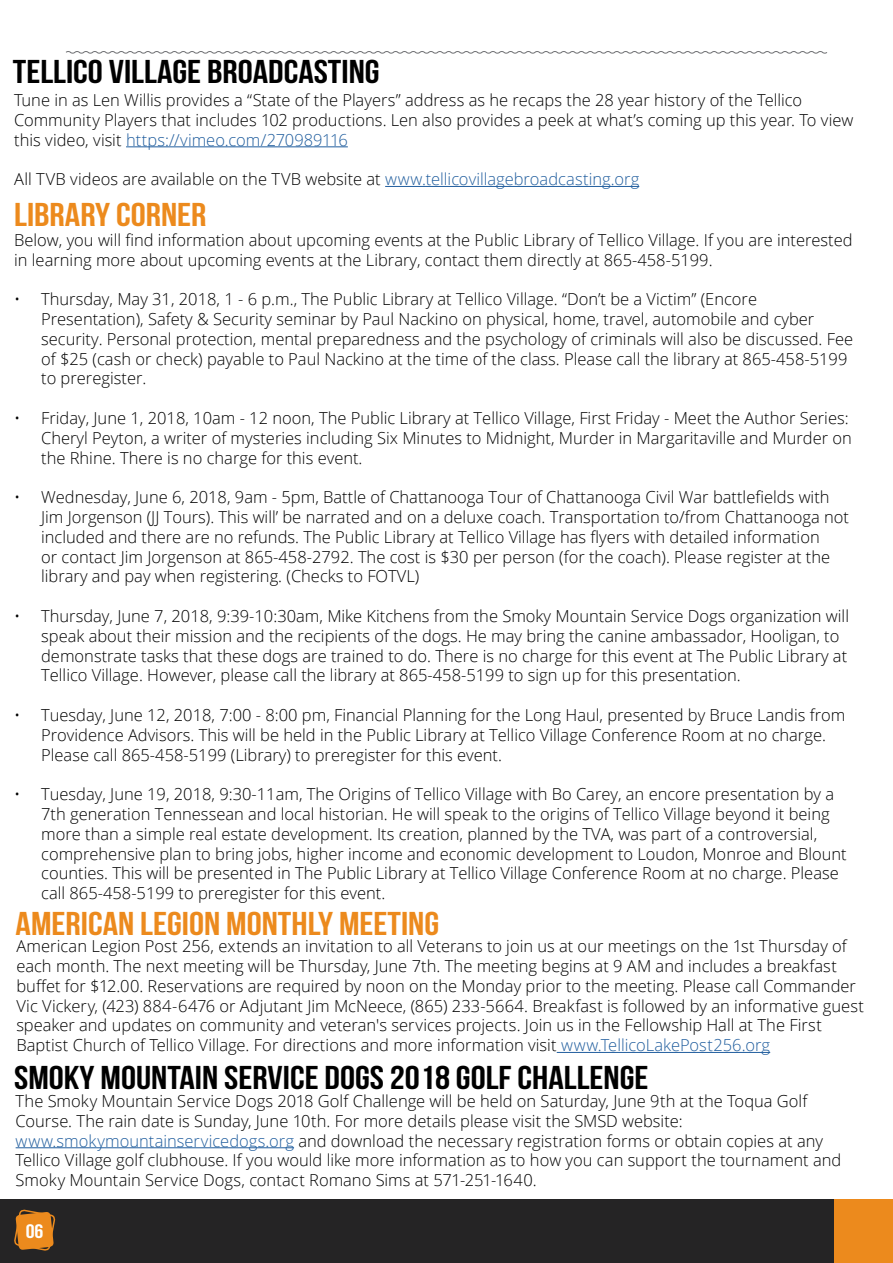
<style>
.page{position:relative;width:893px;height:1263px;background:#fff}
.page>*{position:absolute;margin:0;border:0;box-sizing:border-box;transform-origin:0 0}
.t1{font:700 33px "Bebas Neue";color:#000;scale:1.15 1}
.t2{font:700 33px "Bebas Neue";color:#ec8a1d;scale:1.15 1}
.t3{font:700 19.5px "Bebas Neue";color:#fff;scale:1.15 1}
.t4{font:300 16.5px/19.8px "Open Sans";color:#000}
.s1{color:#215e9e}
</style>
<div class="page">
<div style="left:0;top:1199px;width:893px;height:64px;background:#252425"></div>
<div style="left:835px;top:1199px;width:58px;height:64px;background:#ec8a1d"></div>
<svg style="left:14px;top:1209px;width:42px;height:42px"></svg>
<svg style="left:66px;top:51px;width:762px;height:3px"></svg>
<hr style="left:16px;top:1147px;width:278px;height:1px;background:#215e9e">
<hr style="left:557px;top:1052px;width:213px;height:1px;background:#215e9e">
<hr style="left:126px;top:146px;width:222px;height:1px;background:#215e9e">
<hr style="left:385px;top:186px;width:254px;height:1px;background:#215e9e">
<h1 class="t1" style="left:13px;top:54px;width:320px">TELLICO VILLAGE BROADCASTING</h1>
<p class="t4" style="left:14px;top:90px;width:841px">Tune in as Len Willis provides a “State of the Players” address as he recaps the 28 year history of the Tellico<br>Community Players that includes 102 productions. Len also provides a peek at what’s coming up this year. To view this video, visit <span class="s1">https://vimeo.com/270989116</span></p>
<p class="t4" style="left:14px;top:169px;width:627px">All TVB videos are available on the TVB website at <span class="s1">www.tellicovillagebroadcasting.org</span></p>
<h1 class="t2" style="left:14px;top:197px;width:169px">LIBRARY CORNER</h1>
<p class="t4" style="left:14px;top:229px;width:840px">Below, you will find information about upcoming events at the Public Library of Tellico Village. If you are interested in learning more about upcoming events at the Library, contact them directly at 865-458-5199.</p>
<p class="t4" style="left:41px;top:289px;width:814px;text-indent:-27px">• Thursday, May 31, 2018, 1 - 6 p.m., The Public Library at Tellico Village. “Don’t be a Victim” (Encore Presentation), Safety &amp; Security seminar by Paul Nackino on physical, home, travel, automobile and cyber security. Personal protection, mental preparedness and the psychology of criminals will also be discussed. Fee of $25 (cash or check) payable to Paul Nackino at the time of the class. Please call the library at 865-458-5199 to preregister.</p>
<p class="t4" style="left:41px;top:408px;width:812px;text-indent:-27px">• Friday, June 1, 2018, 10am - 12 noon, The Public Library at Tellico Village, First Friday - Meet the Author Series:<br>Cheryl Peyton, a writer of mysteries including Six Minutes to Midnight, Murder in Margaritaville and Murder on the Rhine. There is no charge for this event.</p>
<p class="t4" style="left:41px;top:487px;width:809px;text-indent:-27px">• Wednesday, June 6, 2018, 9am - 5pm, Battle of Chattanooga Tour of Chattanooga Civil War battlefields with Jim Jorgenson (JJ Tours). This will’ be narrated and on a deluxe coach. Transportation to/from Chattanooga not included and there are no refunds. The Public Library at Tellico Village has flyers with detailed information<br>or contact Jim Jorgenson at 865-458-2792. The cost is $30 per person (for the coach). Please register at the library and pay when registering. (Checks to FOTVL)</p>
<p class="t4" style="left:41px;top:606px;width:809px;text-indent:-27px">• Thursday, June 7, 2018, 9:39-10:30am, Mike Kitchens from the Smoky Mountain Service Dogs organization will speak about their mission and the recipients of the dogs. He may bring the canine ambassador, Hooligan, to demonstrate tasks that these dogs are trained to do. There is no charge for this event at The Public Library at Tellico Village. However, please call the library at 865-458-5199 to sign up for this presentation.</p>
<p class="t4" style="left:41px;top:705px;width:806px;text-indent:-27px">• Tuesday, June 12, 2018, 7:00 - 8:00 pm, Financial Planning for the Long Haul, presented by Bruce Landis from<br>Providence Advisors. This will be held in the Public Library at Tellico Village Conference Room at no charge.<br>Please call 865-458-5199 (Library) to preregister for this event.</p>
<p class="t4" style="left:41px;top:784px;width:807px;text-indent:-27px">• Tuesday, June 19, 2018, 9:30-11am, The Origins of Tellico Village with Bo Carey, an encore presentation by a 7th generation Tennessean and local historian. He will speak to the origins of Tellico Village beyond it being more than a simple real estate development. Its creation, planned by the TVA, was part of a controversial, comprehensive plan to bring jobs, higher income and economic development to Loudon, Monroe and Blount counties. This will be presented in The Public Library at Tellico Village Conference Room at no charge. Please call 865-458-5199 to preregister for this event.</p>
<h1 class="t2" style="left:16px;top:905px;width:370px">AMERICAN LEGION MONTHLY MEETING</h1>
<p class="t4" style="left:16px;top:936px;width:849px">American Legion Post 256, extends an invitation to all Veterans to join us at our meetings on the 1st Thursday of each month. The next meeting will be Thursday, June 7th. The meeting begins at 9 AM and includes a breakfast buffet for $12.00. Reservations are required by noon on the Monday prior to the meeting. Please call Commander Vic Vickery, (423) 884-6476 or Adjutant Jim McNeece, (865) 233-5664. Breakfast is followed by an informative guest speaker and updates on community and veteran's services projects. Join us in the Fellowship Hall at The First Baptist Church of Tellico Village. For directions and more information visit <span class="s1">www.TellicoLakePost256.org</span></p>
<h1 class="t1" style="left:14px;top:1059px;width:553px">SMOKY MOUNTAIN SERVICE DOGS 2018 GOLF CHALLENGE</h1>
<p class="t4" style="left:16px;top:1090px;width:827px">The Smoky Mountain Service Dogs 2018 Golf Challenge will be held on Saturday, June 9th at the Toqua Golf Course. The rain date is Sunday, June 10th. For more details please visit the SMSD website: <span class="s1">www.smokymountainservicedogs.org</span> and download the necessary registration forms or obtain copies at any Tellico Village golf clubhouse. If you would like more information as to how you can support the tournament and Smoky Mountain Service Dogs, contact Romano Sims at 571-251-1640.</p>
<p class="t3" style="left:26px;top:1220px;width:17px">06</p>
</div>
